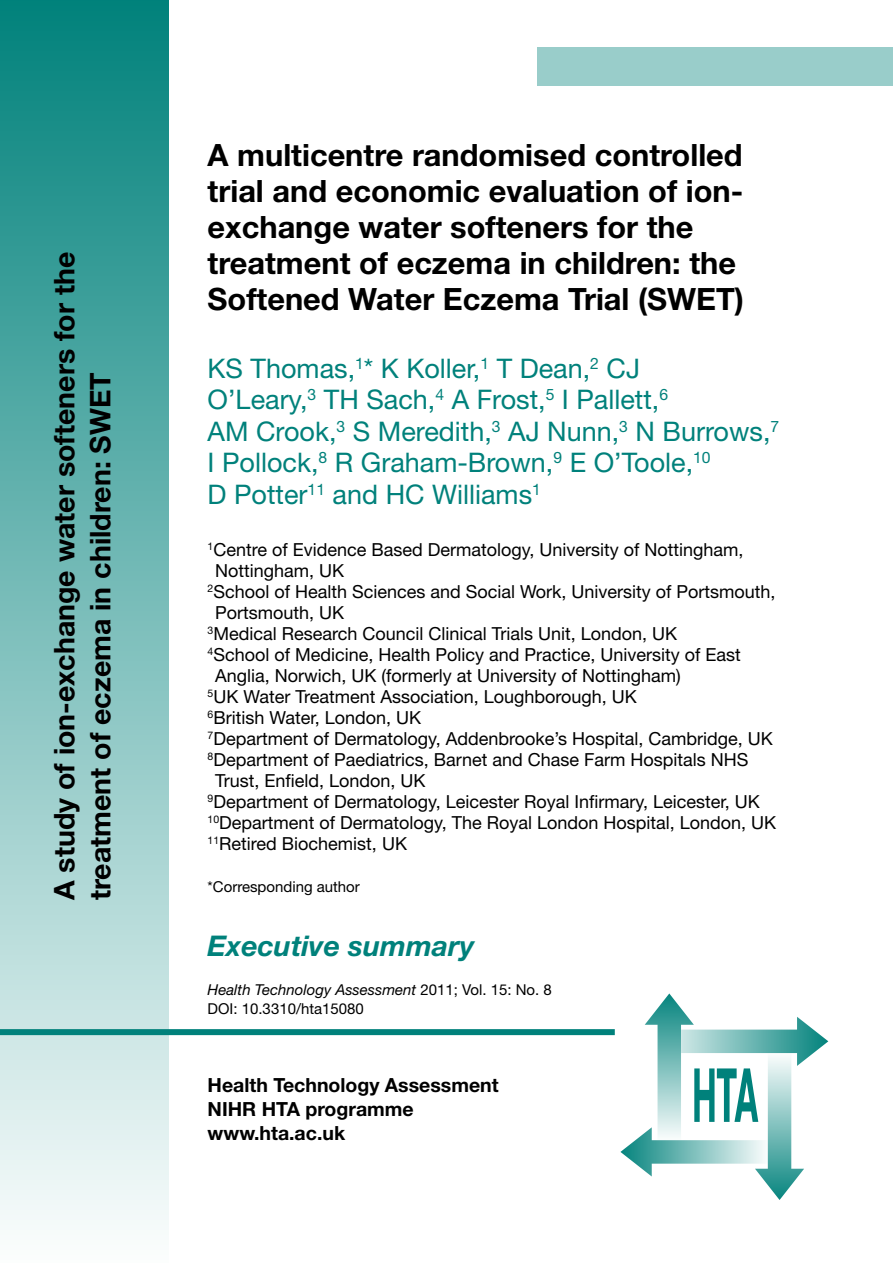
<style>
.page{position:relative;width:893px;height:1263px;background:#fff}
.page>*{position:absolute;margin:0;border:0;box-sizing:border-box;transform-origin:0 0}
.t1{font:700 30.75px/36px "Helvetica Neue LT Pro";color:#000}
.t2{font:700 28.5px/36px "Helvetica Neue LT Pro";color:#000}
.t3{font:italic 700 28.5px "Helvetica Neue LT Pro";color:#00817b}
.t4{font:27px/31.5px "Helvetica Neue LT Pro";color:#00817b}
.t5{font:700 19.5px/24px "Helvetica Neue LT Pro";color:#000}
.t6{font:18px "Helvetica Neue LT Pro";color:#000}
.t7{font:15px/19.5px "Helvetica Neue LT Pro";color:#000}
.s1{font-style:italic}
</style>
<div class="page">
<div style="left:0;top:0;width:169px;height:1263px;background:linear-gradient(to bottom,#01817b,#fcfefd)"></div>
<svg style="left:620px;top:993px;width:208px;height:207px"></svg>
<div style="left:538px;top:47px;width:355px;height:39px;background:#99cdca"></div>
<div style="left:0;top:1029px;width:615px;height:6px;background:#00817b"></div>
<h2 class="t2" style="left:45px;top:900px;width:650px;rotate:-90deg">A study of ion-exchange water softeners for the treatment of eczema in children: SWET</h2>
<h1 class="t1" style="left:208px;top:136px;width:538px">A multicentre randomised controlled trial and economic evaluation of ion&shy;exchange water softeners for the treatment of eczema in children: the Softened Water Eczema Trial (SWET)</h1>
<h3 class="t4" style="left:208px;top:351px;width:573px">KS Thomas,<sup>1</sup>* K Koller,<sup>1</sup> T Dean,<sup>2</sup> CJ<br>O’Leary,<sup>3</sup> TH Sach,<sup>4</sup> A Frost,<sup>5</sup> I Pallett,<sup>6<br></sup>AM Crook,<sup>3</sup> S Meredith,<sup>3</sup> AJ Nunn,<sup>3</sup> N Burrows,<sup>7<br></sup>I Pollock,<sup>8</sup> R Graham-Brown,<sup>9</sup> E O’Toole,<sup>10<br></sup>D Potter<sup>11</sup> and HC Williams<sup>1</sup></h3>
<p class="t6" style="left:208px;top:538px;width:537px"><sup>1</sup>Centre of Evidence Based Dermatology, University of Nottingham,</p>
<p class="t6" style="left:215px;top:559px;width:131px">Nottingham, UK</p>
<p class="t6" style="left:208px;top:580px;width:569px"><sup>2</sup>School of Health Sciences and Social Work, University of Portsmouth,</p>
<p class="t6" style="left:215px;top:601px;width:131px">Portsmouth, UK</p>
<p class="t6" style="left:208px;top:622px;width:471px"><sup>3</sup>Medical Research Council Clinical Trials Unit, London, UK</p>
<p class="t6" style="left:208px;top:643px;width:535px"><sup>4</sup>School of Medicine, Health Policy and Practice, University of East</p>
<p class="t6" style="left:215px;top:664px;width:467px">Anglia, Norwich, UK (formerly at University of Nottingham)</p>
<p class="t6" style="left:208px;top:685px;width:431px"><sup>5</sup>UK Water Treatment Association, Loughborough, UK</p>
<p class="t6" style="left:208px;top:706px;width:215px"><sup>6</sup>British Water, London, UK</p>
<p class="t6" style="left:208px;top:727px;width:567px"><sup>7</sup>Department of Dermatology, Addenbrooke’s Hospital, Cambridge, UK</p>
<p class="t6" style="left:208px;top:748px;width:542px"><sup>8</sup>Department of Paediatrics, Barnet and Chase Farm Hospitals NHS</p>
<p class="t6" style="left:215px;top:769px;width:212px">Trust, Enfield, London, UK</p>
<p class="t6" style="left:208px;top:790px;width:554px"><sup>9</sup>Department of Dermatology, Leicester Royal Infirmary, Leicester, UK</p>
<p class="t6" style="left:208px;top:811px;width:570px"><sup>10</sup>Department of Dermatology, The Royal London Hospital, London, UK</p>
<p class="t6" style="left:208px;top:832px;width:201px"><sup>11</sup>Retired Biochemist, UK</p>
<p class="t7" style="left:208px;top:877px;width:154px">*Corresponding author</p>
<h2 class="t3" style="left:208px;top:927px;width:269px">Executive summary</h2>
<p class="t7" style="left:208px;top:979px;width:346px"><span class="s1">Health Technology Assessment</span> 2011; Vol. 15: No. 8<br>DOI: 10.3310/hta15080</p>
<p class="t5" style="left:208px;top:1072px;width:293px">Health Technology Assessment<br>NIHR HTA programme www.hta.ac.uk</p>
</div>
